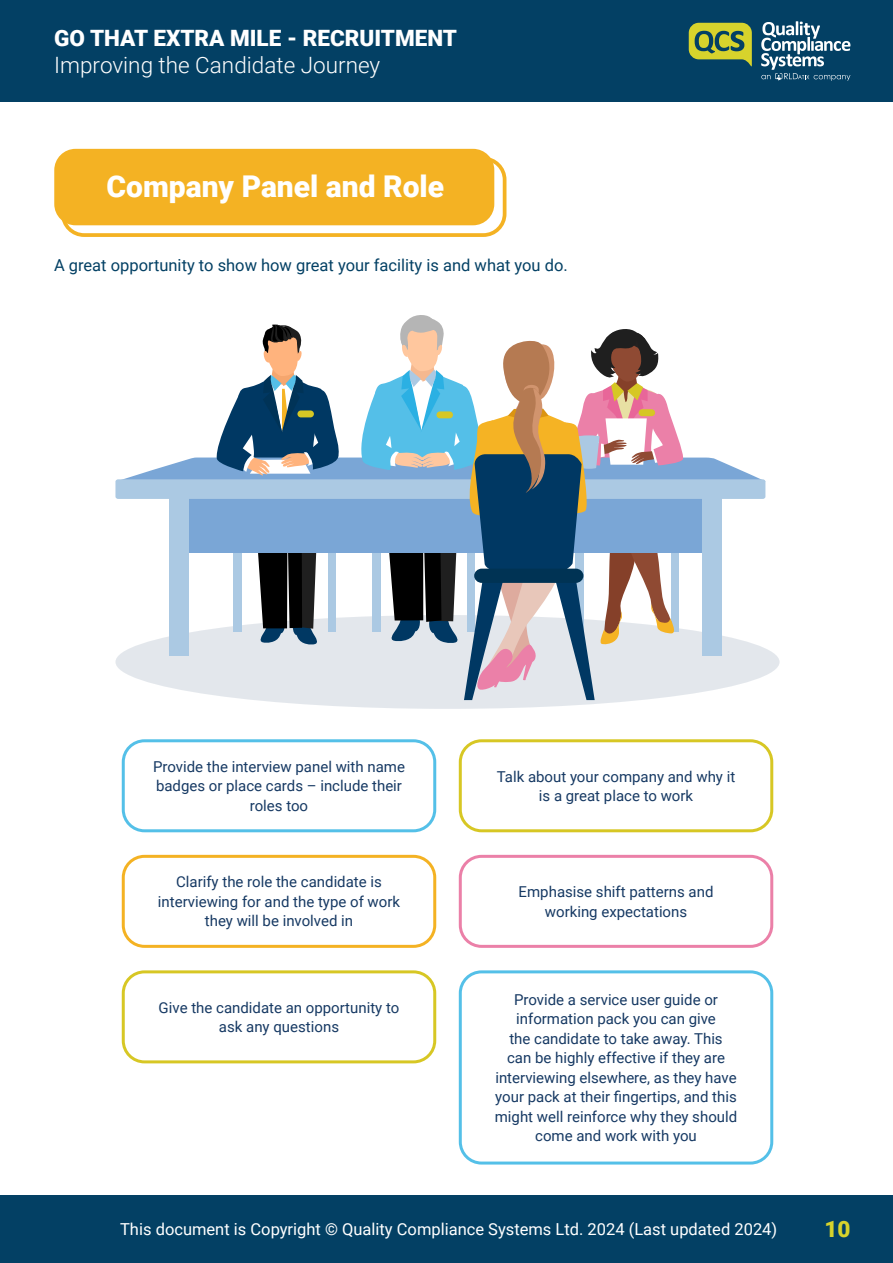
<style>
.page{position:relative;width:893px;height:1263px;background:#fff}
.page>*{position:absolute;margin:0;border:0;box-sizing:border-box;transform-origin:0 0}
.t1{font:900 30px "Roboto";color:#fff}
.t2{font:300 22.5px "Roboto";color:#fff}
.t3{font:900 22.5px "Roboto";color:#fff}
.t4{font:900 22.5px "Roboto";color:#d7d32c}
.t5{font:16.5px "Roboto";color:#fff}
.Checklist_-_Body_Text{font:16.5px "Roboto";color:#034064}
.t6{font:15px/19.5px "Roboto";color:#163963;text-align:center}
</style>
<div class="page">
<div style="left:0;top:0;width:893px;height:102px;background:#034064"></div>
<svg style="left:689px;top:23px;width:63px;height:44px"></svg>
<svg style="left:761px;top:21px;width:89px;height:60px"></svg>
<div style="left:0;top:1195px;width:893px;height:68px;background:#034064"></div>
<div style="left:115px;top:615px;width:665px;height:94px;background:#e3e7ec;border-radius:50%"></div>
<svg style="left:115px;top:315px;width:651px;height:385px"></svg>
<div style="left:297px;top:410px;width:17px;height:7px;background:#d6c724;border-radius:3px"></div>
<div style="left:436px;top:411px;width:17px;height:7px;background:#d6c724;border-radius:3px"></div>
<div style="left:639px;top:409px;width:16px;height:7px;background:#d6c724;border-radius:3px"></div>
<div style="left:122px;top:739px;width:314px;height:93px;border:3px solid #54c0e8;border-radius:21px"></div>
<div style="left:122px;top:855px;width:314px;height:93px;border:3px solid #f4b223;border-radius:21px"></div>
<div style="left:122px;top:970px;width:314px;height:93px;border:3px solid #d7c724;border-radius:21px"></div>
<div style="left:459px;top:739px;width:314px;height:93px;border:3px solid #d7c724;border-radius:21px"></div>
<div style="left:459px;top:855px;width:314px;height:93px;border:3px solid #eb80a8;border-radius:21px"></div>
<div style="left:459px;top:970px;width:314px;height:194px;border:3px solid #54c0e8;border-radius:21px"></div>
<div style="left:61px;top:157px;width:445px;height:80px;border:4px solid #f4b223;border-radius:21px"></div>
<div style="left:54px;top:149px;width:440px;height:76px;background:#f4b223;border-radius:21px"></div>
<h2 class="t3" style="left:54px;top:22px;width:404px">GO THAT EXTRA MILE - RECRUITMENT</h2>
<h2 class="t2" style="left:54px;top:49px;width:327px">Improving the Candidate Journey</h2>
<p class="t1" style="left:107px;top:165px;width:339px">Company Panel and Role</p>
<p class="Checklist_-_Body_Text" style="left:54px;top:253px;width:515px">A great opportunity to show how great your facility is and what you do.</p>
<p class="t6" style="left:153px;top:756px;width:253px">Provide the interview panel with name badges or place cards – include their roles too</p>
<p class="t6" style="left:158px;top:872px;width:244px">Clarify the role the candidate is interviewing for and the type of work they will be involved in</p>
<p class="t6" style="left:159px;top:997px;width:242px">Give the candidate an opportunity to ask any questions</p>
<p class="t6" style="left:497px;top:766px;width:240px">Talk about your company and why it is a great place to work</p>
<p class="t6" style="left:519px;top:881px;width:196px">Emphasise shift patterns and working expectations</p>
<p class="t6" style="left:495px;top:989px;width:244px">Provide a service user guide or information pack you can give<br>the candidate to take away. This<br>can be highly effective if they are interviewing elsewhere, as they have your pack at their fingertips, and this might well reinforce why they should come and work with you</p>
<p class="t5" style="left:120px;top:1218px;width:659px">This document is Copyright © Quality Compliance Systems Ltd. 2024 (Last updated 2024)</p>
<h2 class="t4" style="left:824px;top:1213px;width:28px">10</h2>
</div>
